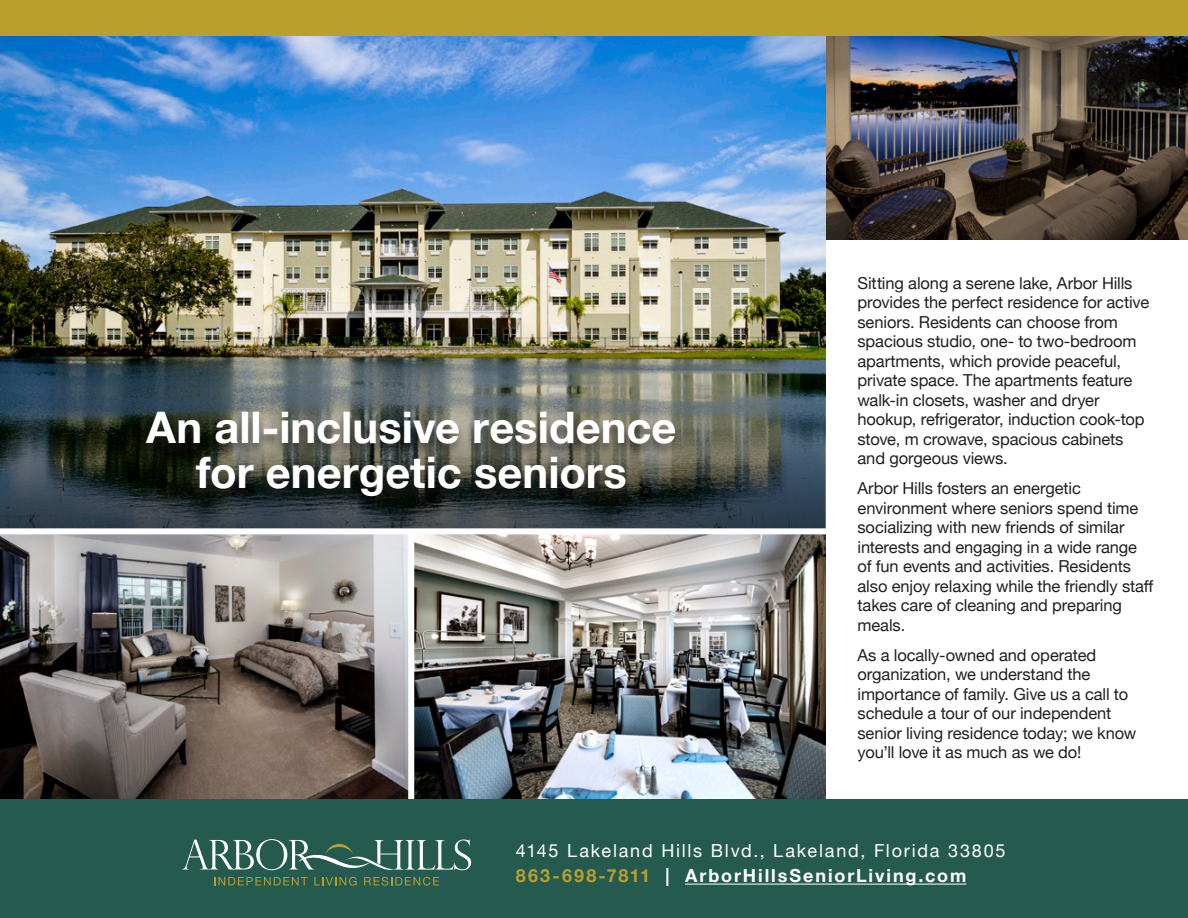
<style>
.page{position:relative;width:1188px;height:918px;background:#fff}
.page>*{position:absolute;margin:0;border:0;box-sizing:border-box;transform-origin:0 0}
.t1{font:700 43.5px/45px "Helvetica Neue";color:#fff;text-align:center}
.t2{font:18px "Helvetica Neue";letter-spacing:.1em;color:#fff}
.t3{font:700 18px "Helvetica Neue";letter-spacing:.105em;color:#fff}
.t4{font:16.5px/19.5px "Helvetica Neue";letter-spacing:-.005em;color:#231f20}
.s1{color:#ba9f2f}
</style>
<div class="page">
<img style="left:825px;top:36px;width:363px;height:204px">
<img style="left:414px;top:534px;width:411px;height:265px">
<img style="left:0;top:36px;width:825px;height:277px">
<img style="left:0;top:534px;width:408px;height:265px">
<div style="left:0;top:799px;width:1188px;height:119px;background:#255b4e"></div>
<svg style="left:182px;top:839px;width:289px;height:47px"></svg>
<hr style="left:685px;top:884px;width:281px;height:1px;background:#fff">
<img style="left:0;top:313px;width:825px;height:215px">
<div style="left:138px;top:410px;width:543px;height:100px;background:#231f20;opacity:.61"></div>
<div style="left:0;top:0;width:1188px;height:36px;background:#ba9f2f"></div>
<p class="t1" style="left:146px;top:406px;width:532px">An all-inclusive residence for energetic seniors</p>
<p class="t4" style="left:858px;top:274px;width:293px">Sitting along a serene lake, Arbor Hills provides the perfect residence for active seniors. Residents can choose from spacious studio, one- to two-bedroom apartments, which provide peaceful, private space. The apartments feature walk-in closets, washer and dryer hookup, refrigerator, induction cook-top stove, m crowave, spacious cabinets and gorgeous views.</p>
<p class="t4" style="left:858px;top:480px;width:297px">Arbor Hills fosters an energetic environment where seniors spend time socializing with new friends of similar interests and engaging in a wide range of fun events and activities. Residents also enjoy relaxing while the friendly staff takes care of cleaning and preparing meals.</p>
<p class="t4" style="left:858px;top:646px;width:280px">As a locally-owned and operated organization, we understand the importance of family. Give us a call to schedule a tour of our independent senior living residence today; we know you’ll love it as much as we do!</p>
<p class="t2" style="left:516px;top:837px;width:491px">4145 Lakeland Hills Blvd., Lakeland, Florida 33805</p>
<p class="t3" style="left:516px;top:862px;width:452px"><span class="s1">863-698-7811</span> | ArborHillsSeniorLiving.com</p>
</div>
